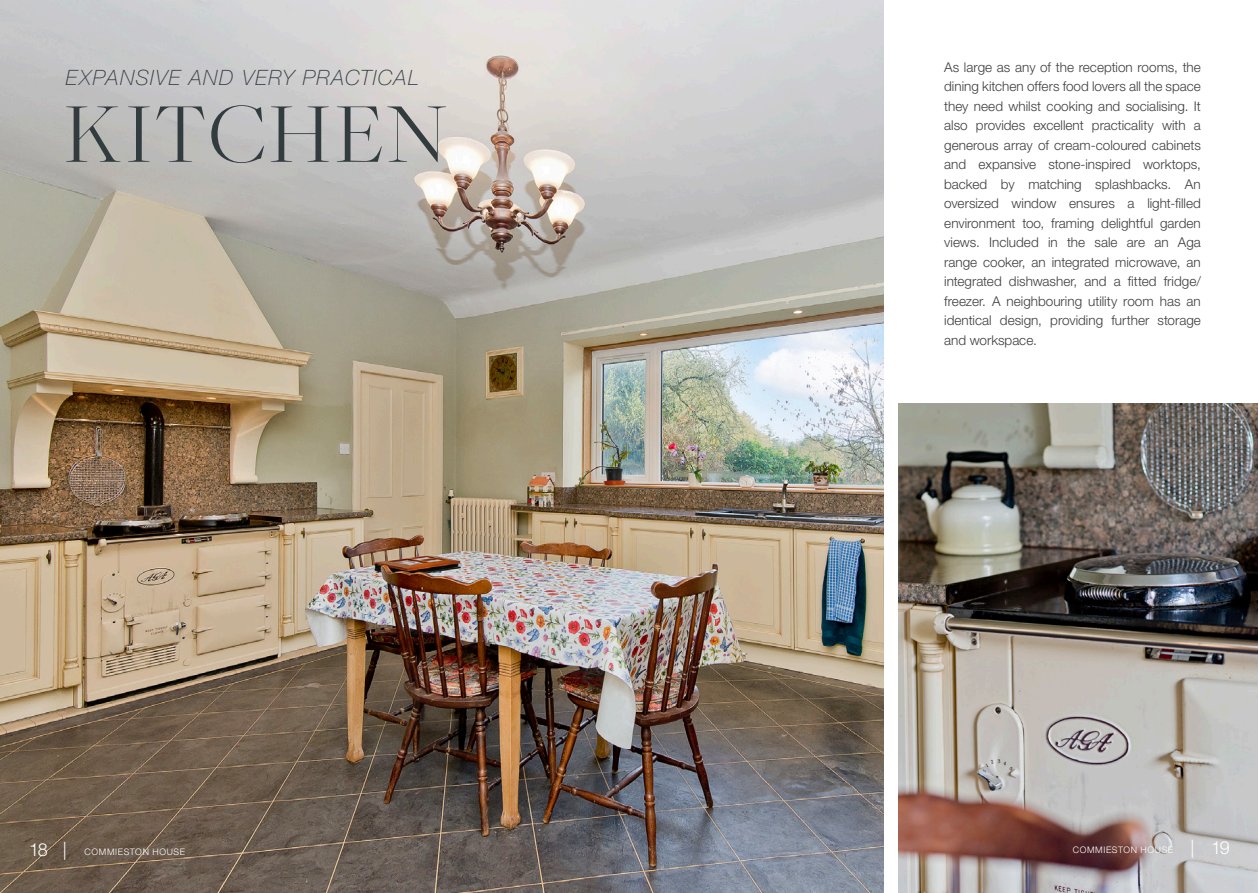
<style>
.page{position:relative;width:1259px;height:893px;background:#fff}
.page>*{position:absolute;margin:0;border:0;box-sizing:border-box;transform-origin:0 0}
.Address_line_1{font:300 88.5px "Freight Big Pro";letter-spacing:.015em;color:#323b3e}
.Address_line_1-2{font:italic 100 21.15px "Helvetica Neue LT Std";letter-spacing:.06em;color:#323b3e}
.Address_line_1-3{font:300 13.5px/19.5px "Helvetica Neue LT Std";color:#3e3e3f;text-align:justify}
.t1{font:300 9px "Helvetica Neue LT Std";letter-spacing:.07em;color:#fff}
.s1{font-size:18px}
</style>
<div class="page">
<img style="left:0;top:0;width:883px;height:893px">
<img style="left:898px;top:403px;width:360px;height:490px">
<p class="Address_line_1-2" style="left:66px;top:65px;width:354px">EXPANSIVE AND VERY PRACTICAL</p>
<p class="Address_line_1" style="left:64px;top:77px;width:384px">KITCHEN</p>
<p class="Address_line_1-3" style="left:944px;top:57px;width:258px">As large as any of the reception rooms, the dining kitchen offers food lovers all the space they need whilst cooking and socialising. It also provides excellent practicality with a generous array of cream-coloured cabinets and expansive stone-inspired worktops, backed by matching splashbacks. An oversized window ensures a light-filled environment too, framing delightful garden views. Included in the sale are an Aga range cooker, an integrated microwave, an integrated dishwasher, and a fitted fridge/ freezer. A neighbouring utility room has an identical design, providing further storage and workspace.</p>
<p class="t1" style="left:29px;top:846px;width:158px"><span class="s1">18 |</span> COMMIESTON HOUSE</p>
<p class="t1" style="left:1072px;top:844px;width:159px">COMMIESTON HOUSE <span class="s1">| 19</span></p>
</div>
